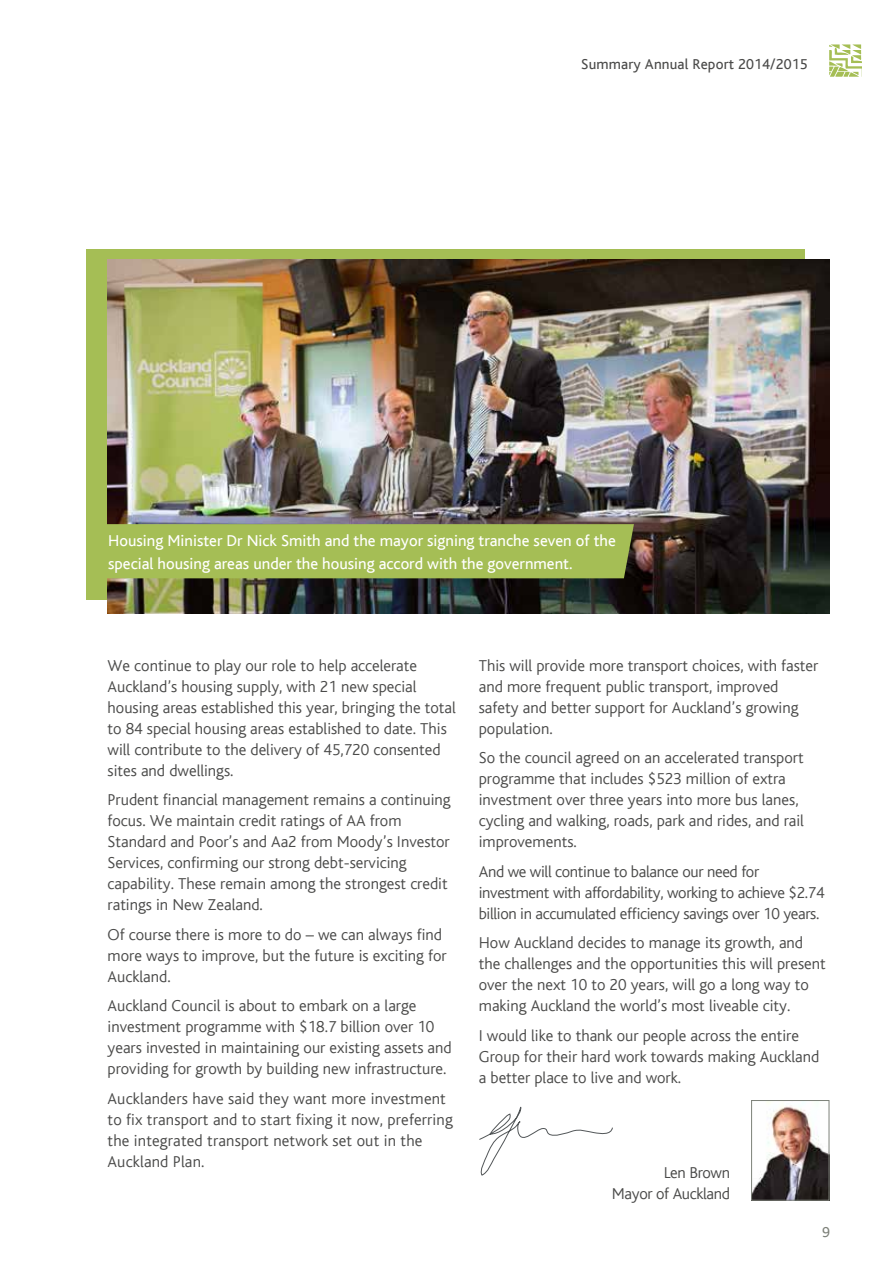
<style>
.page{position:relative;width:893px;height:1263px;background:#fff}
.page>*{position:absolute;margin:0;border:0;box-sizing:border-box;transform-origin:0 0}
.BC4623_Body_Copy_85{font:300 16.5px/21px "AC Bliss";color:#4a4a49}
.BC4623_Body_Copy_85-2{font:300 16.5px/21px "AC Bliss";letter-spacing:-.02em;color:#4a4a49}
.t1{font:16.5px/22.5px "AC Bliss";color:#fff}
.BC4623_Body_Copy_Rig{font:300 16.5px/21px "AC Bliss";letter-spacing:-.02em;color:#4a4a49;text-align:right}
.t2{font:15px "AC Bliss";letter-spacing:.01em;color:#4a4a49}
.t3{font:15px "AC Bliss";color:#7d8179}
</style>
<div class="page">
<svg style="left:829px;top:45px;width:32px;height:32px"></svg>
<img style="left:753px;top:1102px;width:74px;height:96px">
<div style="left:751px;top:1100px;width:78px;height:100px;border:1px solid #7d8179"></div>
<div style="left:86px;top:249px;width:719px;height:351px;background:#a5be55"></div>
<img style="left:108px;top:259px;width:722px;height:355px">
<svg style="left:107px;top:524px;width:527px;height:54px"></svg>
<svg style="left:479px;top:1106px;width:134px;height:70px"></svg>
<p class="t2" style="left:581px;top:56px;width:228px">Summary Annual Report 2014/2015</p>
<p class="t1" style="left:108px;top:530px;width:509px">Housing Minister Dr Nick Smith and the mayor signing tranche seven of the special housing areas under the housing accord with the government.</p>
<p class="BC4623_Body_Copy_85" style="left:108px;top:655px;width:350px">We continue to play our role to help accelerate Auckland’s housing supply, with 21 new special housing areas established this year, bringing the total to 84 special housing areas established to date. This will contribute to the delivery of 45,720 consented sites and dwellings.</p>
<p class="BC4623_Body_Copy_85" style="left:108px;top:790px;width:345px">Prudent financial management remains a continuing focus. We maintain credit ratings of AA from Standard and Poor’s and Aa2 from Moody’s Investor Services, confirming our strong debt-servicing capability. These remain among the strongest credit ratings in New Zealand.</p>
<p class="BC4623_Body_Copy_85" style="left:108px;top:924px;width:341px">Of course there is more to do – we can always find more ways to improve, but the future is exciting for<br>Auckland.</p>
<p class="BC4623_Body_Copy_85" style="left:108px;top:996px;width:346px">Auckland Council is about to embark on a large investment programme with $18.7 billion over 10 years invested in maintaining our existing assets and providing for growth by building new infrastructure.</p>
<p class="BC4623_Body_Copy_85" style="left:108px;top:1088px;width:347px">Aucklanders have said they want more investment to fix transport and to start fixing it now, preferring the integrated transport network set out in the Auckland Plan.</p>
<p class="BC4623_Body_Copy_85" style="left:479px;top:655px;width:341px">This will provide more transport choices, with faster and more frequent public transport, improved safety and better support for Auckland’s growing population.</p>
<p class="BC4623_Body_Copy_85" style="left:479px;top:748px;width:327px">So the council agreed on an accelerated transport programme that includes $523 million of extra investment over three years into more bus lanes, cycling and walking, roads, park and rides, and rail improvements.</p>
<p class="BC4623_Body_Copy_85-2" style="left:479px;top:861px;width:347px">And we will continue to balance our need for investment with affordability, working to achieve $2.74 billion in accumulated efficiency savings over 10 years.</p>
<p class="BC4623_Body_Copy_85" style="left:479px;top:933px;width:348px">How Auckland decides to manage its growth, and the challenges and the opportunities this will present over the next 10 to 20 years, will go a long way to making Auckland the world’s most liveable city.</p>
<p class="BC4623_Body_Copy_85" style="left:479px;top:1025px;width:342px">I would like to thank our people across the entire<br>Group for their hard work towards making Auckland a better place to live and work.</p>
<p class="BC4623_Body_Copy_Rig" style="left:612px;top:1162px;width:120px">Len Brown<br>Mayor of Auckland</p>
<p class="t3" style="left:822px;top:1224px;width:9px">9</p>
</div>
